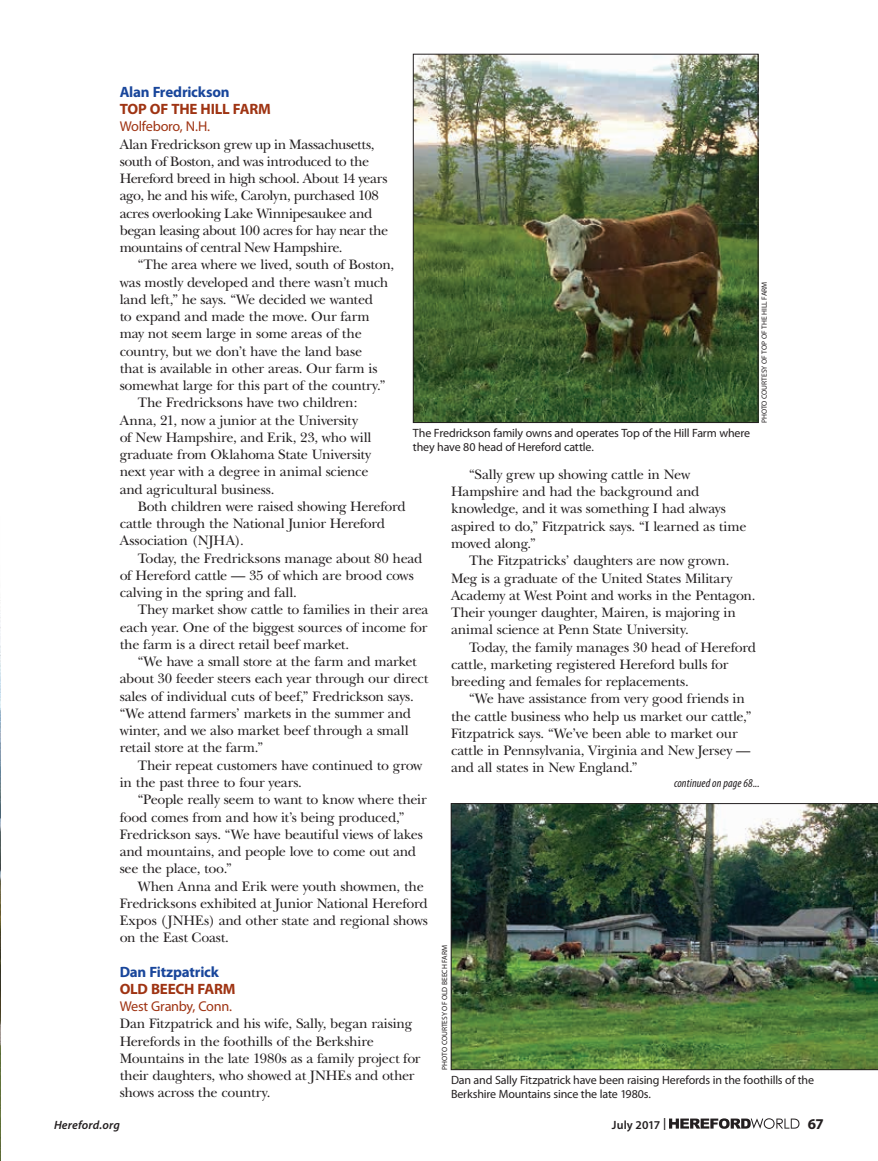
<style>
.page{position:relative;width:878px;height:1161px;background:#fff}
.page>*{position:absolute;margin:0;border:0;box-sizing:border-box;transform-origin:0 0}
.t1{font:700 15px "Myriad Pro";letter-spacing:-.015em;color:#19469b}
.t2{font:700 15px "Myriad Pro";letter-spacing:-.015em;color:#9f3413}
.t3{font:700 15px "Myriad Pro";color:#231f20}
.t4{font:14.25px/17.2px "New Baskerville";letter-spacing:-.02em;color:#231f20}
.t5{font:14.25px "Myriad Pro";letter-spacing:-.02em;color:#9f3413}
.t6{font:12px/13.5px "Myriad Pro";letter-spacing:-.015em;color:#231f20}
.t7{font:italic condensed 12px "Myriad Pro";letter-spacing:.01em;color:#231f20}
.t8{font:italic 600 12px "Myriad Pro";letter-spacing:.015em;color:#231f20}
.t9{font:600 12px "Myriad Pro";letter-spacing:.005em;color:#231f20}
.t10{font:7.5px "Myriad Pro";letter-spacing:-.005em;color:#231f20}
</style>
<div class="page">
<img style="left:0;top:600px;width:1px;height:561px">
<img style="left:415px;top:56px;width:341px;height:365px">
<div style="left:413px;top:54px;width:345px;height:369px;border:1px solid #231f20"></div>
<img style="left:451px;top:803px;width:427px;height:267px">
<svg style="left:669px;top:1118px;width:130px;height:11px"></svg>
<p class="t1" style="left:120px;top:83px;width:111px">Alan Fredrickson</p>
<p class="t2" style="left:120px;top:101px;width:153px">TOP OF THE HILL FARM</p>
<p class="t5" style="left:120px;top:119px;width:92px">Wolfeboro, N.H.</p>
<p class="t4" style="left:120px;top:135px;width:270px">Alan Fredrickson grew up in Massachusetts, south of Boston, and was introduced to the Hereford breed in high school. About 14 years ago, he and his wife, Carolyn, purchased 108 acres overlooking Lake Winnipesaukee and began leasing about 100 acres for hay near the mountains of central New Hampshire.</p>
<p class="t4" style="left:138px;top:256px;width:258px">“The area where we lived, south of Boston,</p>
<p class="t4" style="left:120px;top:273px;width:270px">was mostly developed and there wasn’t much</p>
<p class="t4" style="left:120px;top:291px;width:255px">land left,” he says. “We decided we wanted</p>
<p class="t4" style="left:120px;top:308px;width:251px">to expand and made the move. Our farm</p>
<p class="t4" style="left:120px;top:325px;width:243px">may not seem large in some areas of the</p>
<p class="t4" style="left:120px;top:342px;width:244px">country, but we don’t have the land base</p>
<p class="t4" style="left:120px;top:360px;width:259px">that is available in other areas. Our farm is</p>
<p class="t4" style="left:120px;top:377px;width:267px">somewhat large for this part of the country.”</p>
<p class="t4" style="left:138px;top:394px;width:221px">The Fredricksons have two children:</p>
<p class="t4" style="left:120px;top:411px;width:240px">Anna, 21, now a junior at the University</p>
<p class="t4" style="left:120px;top:429px;width:253px">of New Hampshire, and Erik, 23, who will</p>
<p class="t4" style="left:120px;top:446px;width:253px">graduate from Oklahoma State University</p>
<p class="t4" style="left:120px;top:463px;width:250px">next year with a degree in animal science</p>
<p class="t4" style="left:120px;top:480px;width:156px">and agricultural business.</p>
<p class="t4" style="left:138px;top:498px;width:269px">Both children were raised showing Hereford</p>
<p class="t4" style="left:120px;top:515px;width:267px">cattle through the National Junior Hereford</p>
<p class="t4" style="left:120px;top:532px;width:126px">Association (NJHA).</p>
<p class="t4" style="left:138px;top:550px;width:286px">Today, the Fredricksons manage about 80 head</p>
<p class="t4" style="left:120px;top:567px;width:295px">of Hereford cattle — 35 of which are brood cows</p>
<p class="t4" style="left:120px;top:584px;width:179px">calving in the spring and fall.</p>
<p class="t4" style="left:138px;top:601px;width:292px">They market show cattle to families in their area</p>
<p class="t4" style="left:120px;top:619px;width:309px">each year. One of the biggest sources of income for</p>
<p class="t4" style="left:120px;top:636px;width:231px">the farm is a direct retail beef market.</p>
<p class="t4" style="left:138px;top:653px;width:280px">“We have a small store at the farm and market</p>
<p class="t4" style="left:120px;top:670px;width:310px">about 30 feeder steers each year through our direct</p>
<p class="t4" style="left:120px;top:688px;width:296px">sales of individual cuts of beef,” Fredrickson says.</p>
<p class="t4" style="left:120px;top:705px;width:293px">“We attend farmers’ markets in the summer and</p>
<p class="t4" style="left:120px;top:722px;width:290px">winter, and we also market beef through a small</p>
<p class="t4" style="left:120px;top:739px;width:145px">retail store at the farm.”</p>
<p class="t4" style="left:138px;top:757px;width:286px">Their repeat customers have continued to grow</p>
<p class="t4" style="left:120px;top:774px;width:184px">in the past three to four years.</p>
<p class="t4" style="left:138px;top:791px;width:290px">“People really seem to want to know where their</p>
<p class="t4" style="left:120px;top:808px;width:286px">food comes from and how it’s being produced,”</p>
<p class="t4" style="left:120px;top:826px;width:305px">Fredrickson says. “We have beautiful views of lakes</p>
<p class="t4" style="left:120px;top:843px;width:298px">and mountains, and people love to come out and</p>
<p class="t4" style="left:120px;top:860px;width:114px">see the place, too.”</p>
<p class="t4" style="left:138px;top:877px;width:287px">When Anna and Erik were youth showmen, the</p>
<p class="t4" style="left:120px;top:895px;width:309px">Fredricksons exhibited at Junior National Hereford</p>
<p class="t4" style="left:120px;top:912px;width:310px">Expos (JNHEs) and other state and regional shows</p>
<p class="t4" style="left:120px;top:929px;width:111px">on the East Coast.</p>
<p class="t1" style="left:120px;top:963px;width:101px">Dan Fitzpatrick</p>
<p class="t2" style="left:120px;top:980px;width:117px">OLD BEECH FARM</p>
<p class="t5" style="left:120px;top:998px;width:114px">West Granby, Conn.</p>
<p class="t4" style="left:120px;top:1015px;width:302px">Dan Fitzpatrick and his wife, Sally, began raising Herefords in the foothills of the Berkshire Mountains in the late 1980s as a family project for their daughters, who showed at JNHEs and other shows across the country.</p>
<p class="t10" style="left:760px;top:423px;width:143px;rotate:-90deg">PHOTO COURTESY OF TOP OF THE HILL FARM</p>
<p class="t6" style="left:413px;top:427px;width:339px">The Fredrickson family owns and operates Top of the Hill Farm where they have 80 head of Hereford cattle.</p>
<p class="t4" style="left:451px;top:466px;width:297px;text-indent:18px">“Sally grew up showing cattle in New Hampshire and had the background and knowledge, and it was something I had always aspired to do,” Fitzpatrick says. “I learned as time moved along.”</p>
<p class="t4" style="left:451px;top:552px;width:306px;text-indent:18px">The Fitzpatricks’ daughters are now grown.<br>Meg is a graduate of the United States Military Academy at West Point and works in the Pentagon.<br>Their younger daughter, Mairen, is majoring in animal science at Penn State University.</p>
<p class="t4" style="left:451px;top:638px;width:306px;text-indent:18px">Today, the family manages 30 head of Hereford cattle, marketing registered Hereford bulls for breeding and females for replacements.</p>
<p class="t4" style="left:451px;top:690px;width:302px;text-indent:18px">“We have assistance from very good friends in the cattle business who help us market our cattle,” Fitzpatrick says. “We’ve been able to market our cattle in Pennsylvania, Virginia and New Jersey — and all states in New England.”</p>
<p class="t7" style="left:674px;top:777px;width:87px">continued on page 68...</p>
<p class="t10" style="left:440px;top:1070px;width:126px;rotate:-90deg">PHOTO COURTESY OF OLD BEECH FARM</p>
<p class="t6" style="left:451px;top:1074px;width:364px">Dan and Sally Fitzpatrick have been raising Herefords in the foothills of the<br>Berkshire Mountains since the late 1980s.</p>
<p class="t8" style="left:54px;top:1118px;width:67px">Hereford.org</p>
<p class="t9" style="left:612px;top:1118px;width:56px">July 2017 |</p>
<p class="t3" style="left:807px;top:1115px;width:18px">67</p>
</div>
